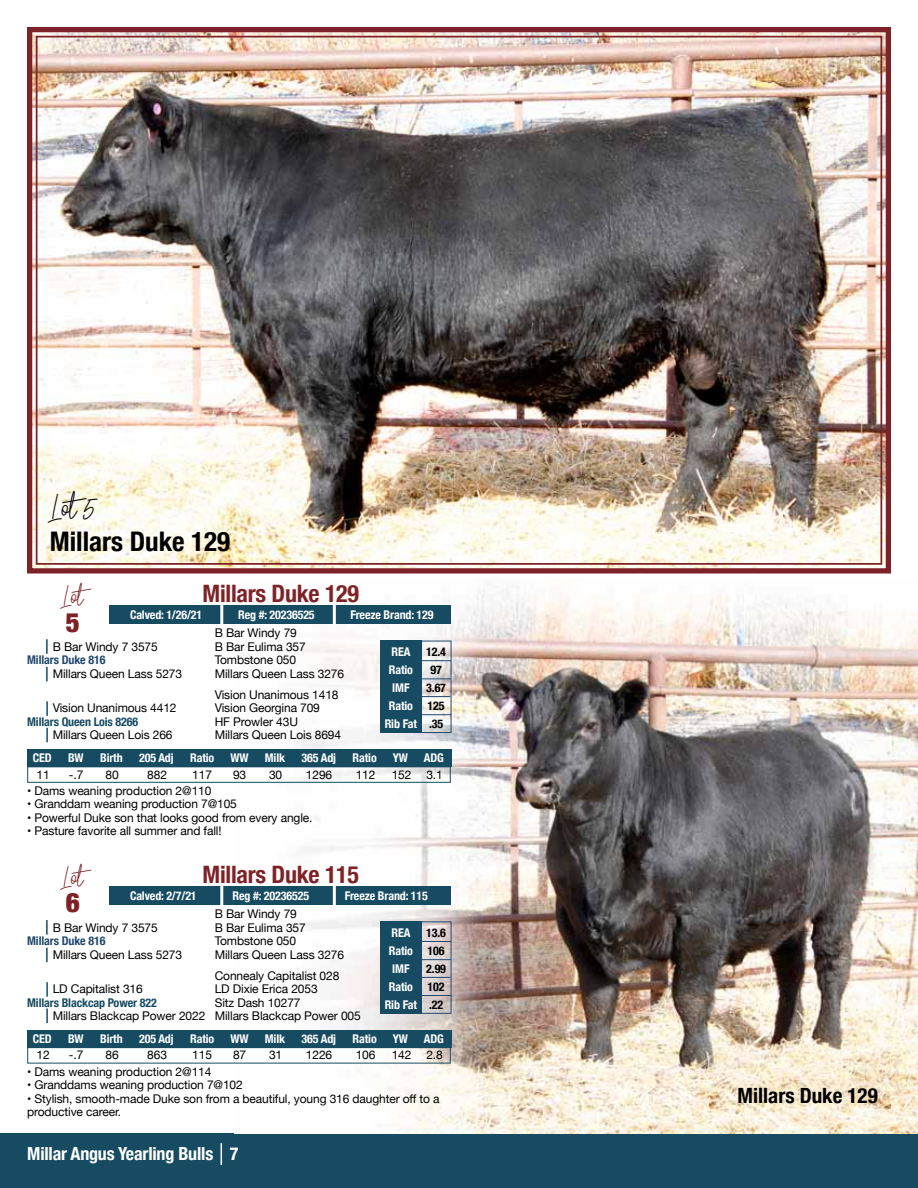
<style>
.page{position:relative;width:918px;height:1188px;background:#fff}
.page>*{position:absolute;margin:0;border:0;box-sizing:border-box;transform-origin:0 0}
.t1{font:33px "Hesterica";color:#000}
.t2{font:700 condensed 27px "Helvetica Neue";color:#000}
.t3{font:27px "Hesterica";letter-spacing:-.01em;color:#7d2328}
.t4{font:900 condensed 27px "Helvetica Neue";color:#7d2328}
.t5{font:700 condensed 24px "Helvetica Neue";letter-spacing:-.01em;color:#7d2328}
.t6{font:700 condensed 21px "Helvetica Neue";color:#000}
.t7{font:700 condensed 18px "Helvetica Neue";letter-spacing:-.01em;color:#fff}
.t8{font:12px/21px "Helvetica Neue";letter-spacing:-.01em;color:#000}
.t9{font:700 condensed 12px/18px "Helvetica Neue";letter-spacing:-.01em;color:#fff;text-align:center}
.t10{font:700 condensed 12px "Helvetica Neue";letter-spacing:-.01em;color:#174b62}
.t11{font:700 condensed 12px/18px "Helvetica Neue";letter-spacing:-.01em;color:#000;text-align:center}
.t12{font:700 condensed 12px "Helvetica Neue";letter-spacing:-.01em;color:#22486e}
</style>
<div class="page">
<div style="left:0;top:1134px;width:918px;height:54px;background:#174b62"></div>
<img style="left:234px;top:586px;width:684px;height:548px">
<div style="left:27px;top:766px;width:424px;height:17px;border:1px solid #174b62"></div>
<div style="left:27px;top:749px;width:424px;height:17px;background:#174b62"></div>
<div style="left:380px;top:641px;width:42px;height:92px;background:#174b62"></div>
<div style="left:418px;top:641px;width:33px;height:92px;border:1px solid #22486e"></div>
<svg style="left:46px;top:639px;width:2px;height:15px"></svg>
<svg style="left:46px;top:667px;width:2px;height:14px"></svg>
<svg style="left:46px;top:701px;width:2px;height:15px"></svg>
<svg style="left:46px;top:728px;width:2px;height:14px"></svg>
<hr style="left:408px;top:660px;width:43px;height:1px;background:#22486e">
<hr style="left:408px;top:678px;width:43px;height:1px;background:#22486e">
<hr style="left:407px;top:696px;width:43px;height:1px;background:#22486e">
<hr style="left:408px;top:714px;width:43px;height:1px;background:#22486e">
<div style="left:110px;top:606px;width:341px;height:18px;background:#174b62"></div>
<hr style="left:220px;top:605px;width:3px;height:20px;background:#fff">
<hr style="left:333px;top:605px;width:3px;height:20px;background:#fff">
<img style="left:27px;top:27px;width:864px;height:547px">
<div style="left:27px;top:1047px;width:424px;height:16px;border:1px solid #174b62"></div>
<div style="left:27px;top:1030px;width:424px;height:17px;background:#174b62"></div>
<div style="left:380px;top:921px;width:42px;height:93px;background:#174b62"></div>
<div style="left:418px;top:921px;width:33px;height:93px;border:1px solid #22486e"></div>
<svg style="left:46px;top:920px;width:2px;height:15px"></svg>
<svg style="left:46px;top:948px;width:2px;height:14px"></svg>
<svg style="left:46px;top:982px;width:2px;height:15px"></svg>
<svg style="left:46px;top:1009px;width:2px;height:14px"></svg>
<hr style="left:408px;top:941px;width:43px;height:1px;background:#22486e">
<hr style="left:408px;top:959px;width:43px;height:1px;background:#22486e">
<hr style="left:407px;top:977px;width:43px;height:1px;background:#22486e">
<hr style="left:408px;top:995px;width:43px;height:1px;background:#22486e">
<div style="left:110px;top:886px;width:341px;height:19px;background:#174b62"></div>
<hr style="left:220px;top:886px;width:3px;height:20px;background:#fff">
<hr style="left:333px;top:885px;width:3px;height:21px;background:#fff">
<svg style="left:221px;top:1143px;width:1px;height:22px"></svg>
<h1 class="t1" style="left:50px;top:482px;width:47px">Lot5</h1>
<h2 class="t2" style="left:50px;top:519px;width:182px">Millars Duke 129</h2>
<h2 class="t3" style="left:62px;top:575px;width:37px">Lot</h2>
<h2 class="t4" style="left:66px;top:600px;width:16px">5</h2>
<h3 class="t5" style="left:203px;top:574px;width:158px">Millars Duke 129</h3>
<p class="t9" style="left:130px;top:605px;width:74px">Calved: 1/26/21</p>
<p class="t9" style="left:238px;top:605px;width:78px">Reg #: 20236525</p>
<p class="t9" style="left:350px;top:605px;width:85px">Freeze Brand: 129</p>
<p class="t8" style="left:215px;top:623px;width:84px">B Bar Windy 79</p>
<p class="t8" style="left:53px;top:637px;width:107px">B Bar Windy 7 3575</p>
<p class="t8" style="left:215px;top:637px;width:93px">B Bar Eulima 357</p>
<p class="t12" style="left:27px;top:650px;width:80px">Millars Duke 816</p>
<p class="t8" style="left:215px;top:650px;width:83px">Tombstone 050</p>
<p class="t8" style="left:53px;top:664px;width:131px">Millars Queen Lass 5273</p>
<p class="t8" style="left:215px;top:664px;width:131px">Millars Queen Lass 3276<br>Vision Unanimous 1418</p>
<p class="t8" style="left:53px;top:698px;width:125px">Vision Unanimous 4412</p>
<p class="t8" style="left:215px;top:698px;width:107px">Vision Georgina 709</p>
<p class="t10" style="left:27px;top:711px;width:112px">Millars Queen Lois 8266</p>
<p class="t8" style="left:215px;top:712px;width:85px">HF Prowler 43U</p>
<p class="t8" style="left:53px;top:725px;width:121px">Millars Queen Lois 266</p>
<p class="t8" style="left:215px;top:725px;width:128px">Millars Queen Lois 8694</p>
<p class="t9" style="left:385px;top:642px;width:34px">REA<br>Ratio<br>IM F<br>Ratio<br>Rib Fat</p>
<p class="t11" style="left:426px;top:642px;width:21px">12.4<br>97<br>3.67<br>125 .35</p>
<p class="t9" style="left:33px;top:748px;width:20px">CED</p>
<p class="t9" style="left:68px;top:748px;width:17px">BW</p>
<p class="t9" style="left:100px;top:748px;width:24px">Birth</p>
<p class="t9" style="left:139px;top:748px;width:36px">205 Adj</p>
<p class="t9" style="left:190px;top:748px;width:26px">Ratio</p>
<p class="t9" style="left:230px;top:748px;width:20px">WW</p>
<p class="t9" style="left:265px;top:748px;width:22px">Milk</p>
<p class="t9" style="left:302px;top:748px;width:36px">365 Adj</p>
<p class="t9" style="left:353px;top:748px;width:26px">Ratio</p>
<p class="t9" style="left:393px;top:748px;width:17px">YW</p>
<p class="t9" style="left:424px;top:748px;width:21px">ADG</p>
<p class="t8" style="left:37px;top:765px;width:15px">11</p>
<p class="t8" style="left:69px;top:765px;width:16px">-.7</p>
<p class="t8" style="left:106px;top:765px;width:15px">80</p>
<p class="t8" style="left:147px;top:765px;width:21px">882</p>
<p class="t8" style="left:192px;top:765px;width:21px">117</p>
<p class="t8" style="left:233px;top:765px;width:15px">93</p>
<p class="t8" style="left:269px;top:765px;width:15px">30</p>
<p class="t8" style="left:306px;top:765px;width:28px">1296</p>
<p class="t8" style="left:356px;top:765px;width:21px">112</p>
<p class="t8" style="left:392px;top:765px;width:53px">152 3.1</p>
<p class="t8" style="left:27px;top:781px;width:186px">• Dams weaning production 2@110</p>
<p class="t8" style="left:27px;top:794px;width:211px">• Granddam weaning production 7@105</p>
<p class="t8" style="left:27px;top:808px;width:287px">• Powerful Duke son that looks good from every angle.</p>
<p class="t8" style="left:27px;top:821px;width:196px">• Pasture favorite all summer and fall!</p>
<h2 class="t3" style="left:62px;top:856px;width:37px">Lot</h2>
<h2 class="t4" style="left:66px;top:881px;width:16px">6</h2>
<h3 class="t5" style="left:203px;top:854px;width:158px">Millars Duke 115</h3>
<p class="t9" style="left:130px;top:885px;width:68px">Calved: 2/7/21</p>
<p class="t9" style="left:233px;top:885px;width:78px">Reg #: 20236525</p>
<p class="t9" style="left:345px;top:885px;width:85px">Freeze Brand: 115</p>
<p class="t8" style="left:215px;top:904px;width:84px">B Bar Windy 79</p>
<p class="t8" style="left:53px;top:917px;width:107px">B Bar Windy 7 3575</p>
<p class="t8" style="left:215px;top:917px;width:93px">B Bar Eulima 357</p>
<p class="t12" style="left:27px;top:931px;width:80px">Millars Duke 816</p>
<p class="t8" style="left:215px;top:931px;width:83px">Tombstone 050</p>
<p class="t8" style="left:53px;top:944px;width:131px">Millars Queen Lass 5273</p>
<p class="t8" style="left:215px;top:944px;width:131px">Millars Queen Lass 3276<br>Connealy Capitalist 028</p>
<p class="t8" style="left:53px;top:979px;width:92px">LD Capitalist 316</p>
<p class="t8" style="left:215px;top:979px;width:104px">LD Dixie Erica 2053</p>
<p class="t10" style="left:27px;top:992px;width:131px">Millars Blackcap Power 822</p>
<p class="t8" style="left:53px;top:996px;width:310px;line-height:13.5px;text-indent:162px">Sitz Dash 10277<br>Millars Blackcap Power 2022 Millars Blackcap Power 005</p>
<p class="t9" style="left:385px;top:923px;width:34px">REA<br>Ratio<br>IM F<br>Ratio<br>Rib Fat</p>
<p class="t11" style="left:426px;top:923px;width:21px;text-align:justify">13.6<br>106<br>2.99<br>102 .22</p>
<p class="t9" style="left:33px;top:1029px;width:20px">CED</p>
<p class="t9" style="left:68px;top:1029px;width:17px">BW</p>
<p class="t9" style="left:100px;top:1029px;width:24px">Birth</p>
<p class="t9" style="left:139px;top:1029px;width:36px">205 Adj</p>
<p class="t9" style="left:190px;top:1029px;width:26px">Ratio</p>
<p class="t9" style="left:230px;top:1029px;width:20px">WW</p>
<p class="t9" style="left:265px;top:1029px;width:22px">Milk</p>
<p class="t9" style="left:302px;top:1029px;width:36px">365 Adj</p>
<p class="t9" style="left:353px;top:1029px;width:26px">Ratio</p>
<p class="t9" style="left:393px;top:1029px;width:17px">YW</p>
<p class="t9" style="left:424px;top:1029px;width:21px">ADG</p>
<p class="t8" style="left:37px;top:1045px;width:15px">12</p>
<p class="t8" style="left:69px;top:1045px;width:16px">-.7</p>
<p class="t8" style="left:106px;top:1045px;width:15px">86</p>
<p class="t8" style="left:147px;top:1045px;width:21px">863</p>
<p class="t8" style="left:192px;top:1045px;width:21px">115</p>
<p class="t8" style="left:233px;top:1045px;width:15px">87</p>
<p class="t8" style="left:269px;top:1045px;width:15px">31</p>
<p class="t8" style="left:306px;top:1045px;width:28px">1226</p>
<p class="t8" style="left:356px;top:1045px;width:21px">106</p>
<p class="t8" style="left:392px;top:1045px;width:53px">142 2.8</p>
<p class="t8" style="left:27px;top:1061px;width:186px">• Dams weaning production 2@114</p>
<p class="t8" style="left:27px;top:1075px;width:217px">• Granddams weaning production 7@102</p>
<p class="t8" style="left:27px;top:1092px;width:414px;line-height:13.5px">• Stylish, smooth-made Duke son from a beautiful, young 316 daughter off to a productive career.</p>
<h3 class="t7" style="left:27px;top:1139px;width:213px">Millar Angus Yearling Bulls 7</h3>
<h3 class="t6" style="left:738px;top:1078px;width:142px">Millars Duke 129</h3>
</div>
